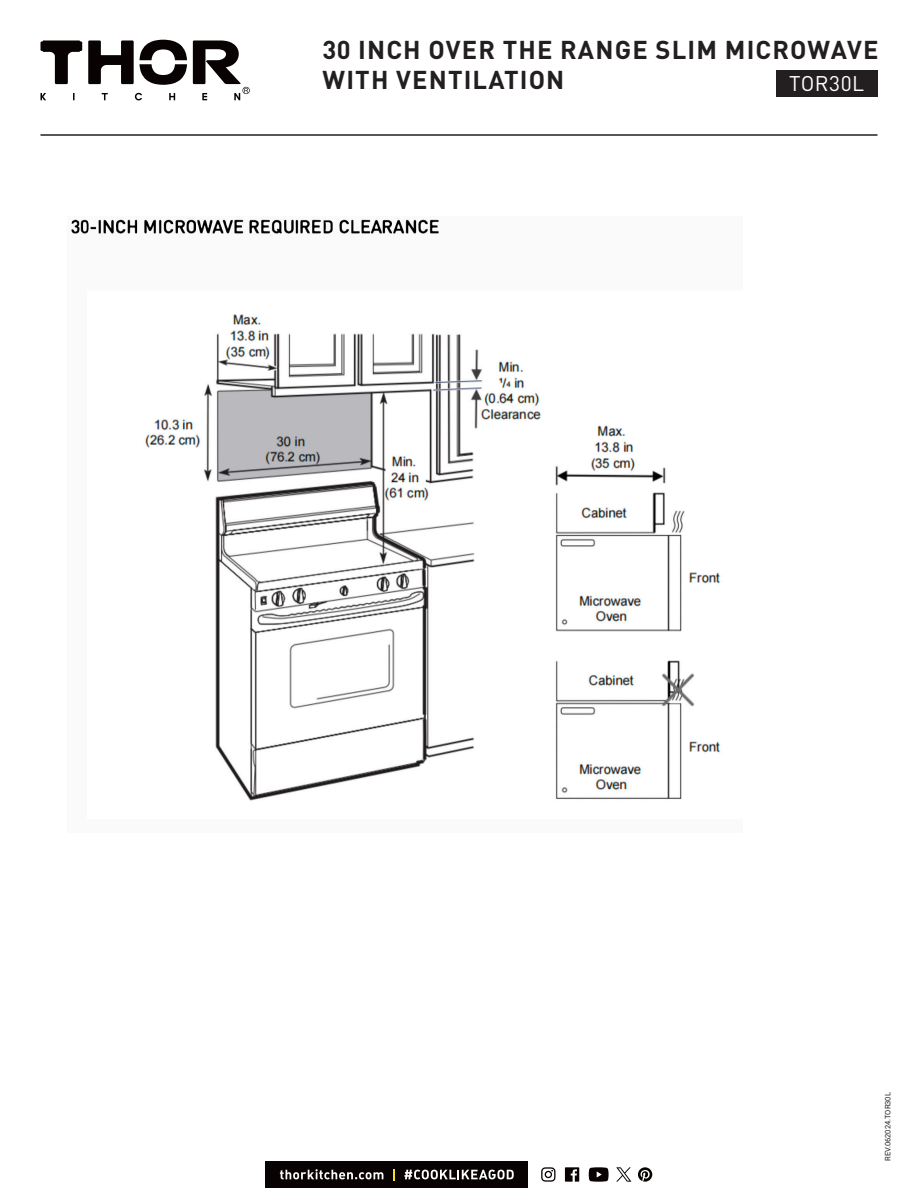
<style>
.page{position:relative;width:918px;height:1188px;background:#fff}
.page>*{position:absolute;margin:0;border:0;box-sizing:border-box;transform-origin:0 0}
.t1{font:700 25.5px/30.6px "DIN Pro";letter-spacing:.045em;color:#231f20}
.t2{font:21px "DIN Pro";letter-spacing:.025em;color:#fff}
.t3{font:7.5px "Roboto";color:#231f20}
</style>
<div class="page">
<svg style="left:88px;top:40px;width:99px;height:45px"></svg>
<svg style="left:41px;top:93px;width:5px;height:7px"></svg>
<svg style="left:73px;top:93px;width:2px;height:7px"></svg>
<svg style="left:102px;top:93px;width:6px;height:7px"></svg>
<svg style="left:135px;top:93px;width:7px;height:7px"></svg>
<svg style="left:169px;top:93px;width:6px;height:7px"></svg>
<svg style="left:193px;top:40px;width:57px;height:60px"></svg>
<svg style="left:40px;top:40px;width:42px;height:44px"></svg>
<div style="left:266px;top:1161px;width:262px;height:27px;background:#080302"></div>
<svg style="left:280px;top:1169px;width:103px;height:10px"></svg>
<svg style="left:393px;top:1169px;width:2px;height:11px"></svg>
<svg style="left:404px;top:1170px;width:110px;height:9px"></svg>
<svg style="left:541px;top:1167px;width:15px;height:15px"></svg>
<svg style="left:565px;top:1167px;width:14px;height:15px"></svg>
<svg style="left:589px;top:1167px;width:20px;height:15px"></svg>
<svg style="left:638px;top:1167px;width:14px;height:15px"></svg>
<svg style="left:616px;top:1167px;width:15px;height:15px"></svg>
<div style="left:776px;top:70px;width:102px;height:27px;background:#231f20"></div>
<hr style="left:40px;top:134px;width:838px;height:2px;background:#231f20">
<img style="left:71px;top:219px;width:649px;height:582px">
<p class="t1" style="left:322px;top:31px;width:558px">30 INCH OVER THE RANGE SLIM MICROWAVE<br>WITH VENTILATION</p>
<p class="t2" style="left:789px;top:67px;width:77px">TOR30L</p>
<p class="t3" style="left:883px;top:1161px;width:70px;rotate:-90deg">REV.062024.TOR30L</p>
</div>
